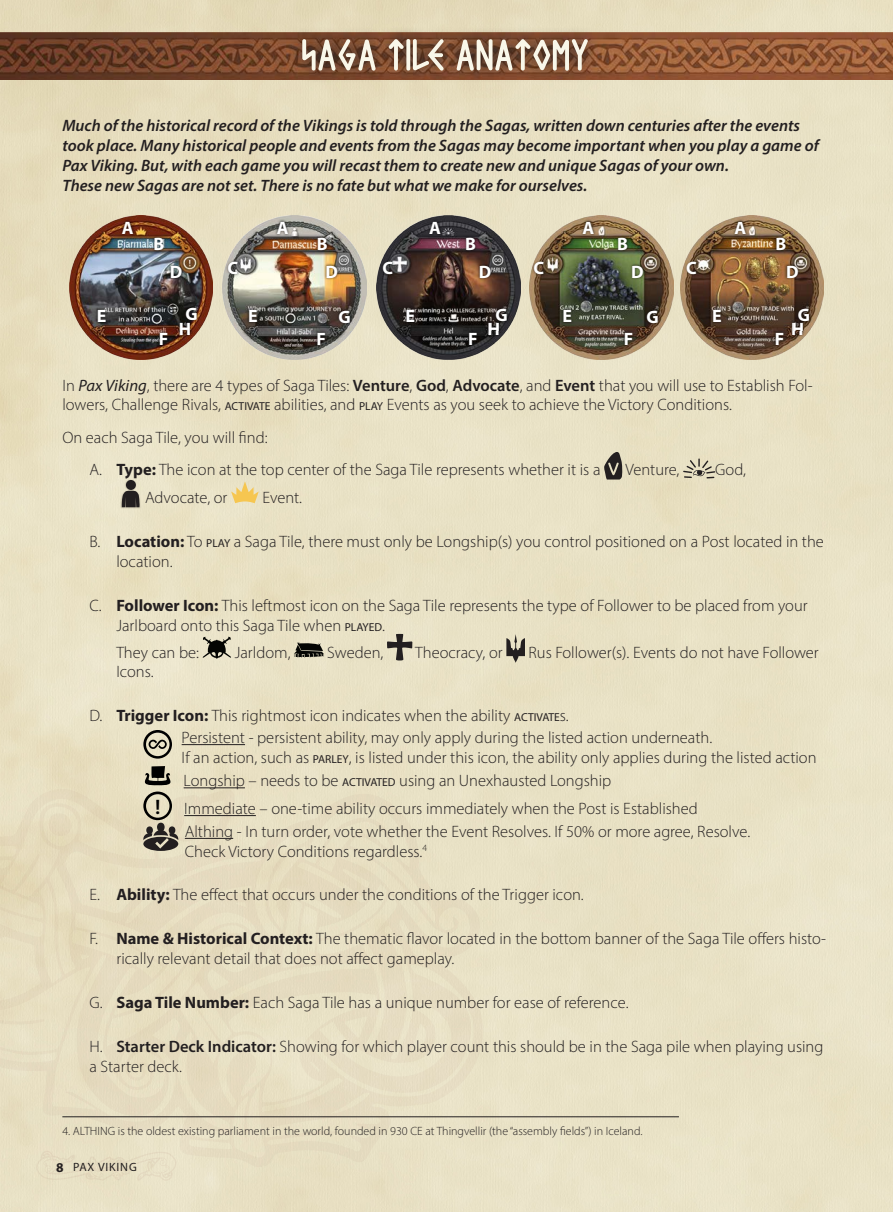
<style>
.page{position:relative;width:893px;height:1212px;background:#fff}
.page>*{position:absolute;margin:0;border:0;box-sizing:border-box;transform-origin:0 0}
.Rubrik__Headline_cen{font:52.5px "Pax Viking";color:#f9f7e9}
.t1{font:600 condensed 21px "Myriad Pro";color:#000;scale:1.15 1}
.t2{font:700 18px/14.9px "Myriad Pro";color:#fff;text-align:center}
.Body___in{font:300 16.5px/19.8px "Myriad Pro";color:#231f20}
.Body___in-2{font:italic 600 16.5px/19.8px "Myriad Pro";color:#231f20}
.Body___out{font:300 16.5px "Myriad Pro";color:#231f20}
.Footnotes{font:300 12px "Myriad Pro";color:#231f20}
.t3{font:12px "Myriad Pro";letter-spacing:.07em;color:#231f20}
.s1{font-weight:400;font-style:italic}
.s2{font-weight:600}
.s3{font-weight:400;font-size:11.55px}
.s4{font-weight:700}
.s5{font-weight:700;font-size:13.5px}
</style>
<div class="page">
<img style="left:0;top:0;width:893px;height:1212px">
<div style="left:0;top:786px;width:487px;height:383px;background:#e7dec2"></div>
<svg style="left:48px;top:812px;width:24px;height:25px"></svg>
<svg style="left:36px;top:1150px;width:141px;height:31px"></svg>
<img style="left:0;top:33px;width:893px;height:47px">
<hr style="left:182px;top:744px;width:63px;height:1px;background:#231f20">
<hr style="left:184px;top:787px;width:61px;height:1px;background:#231f20">
<hr style="left:184px;top:815px;width:72px;height:1px;background:#231f20">
<hr style="left:185px;top:838px;width:48px;height:1px;background:#231f20">
<svg style="left:604px;top:451px;width:18px;height:28px"></svg>
<svg style="left:683px;top:458px;width:32px;height:20px"></svg>
<img style="left:120px;top:479px;width:21px;height:31px">
<svg style="left:122px;top:490px;width:18px;height:17px"></svg>
<div style="left:126px;top:480px;width:10px;height:10px;background:#231f20;border-radius:50%"></div>
<svg style="left:231px;top:481px;width:28px;height:22px"></svg>
<svg style="left:203px;top:636px;width:28px;height:22px"></svg>
<svg style="left:294px;top:642px;width:30px;height:15px"></svg>
<svg style="left:387px;top:634px;width:25px;height:27px"></svg>
<svg style="left:506px;top:634px;width:19px;height:29px"></svg>
<svg style="left:143px;top:730px;width:29px;height:29px"></svg>
<svg style="left:143px;top:766px;width:29px;height:19px"></svg>
<svg style="left:143px;top:791px;width:35px;height:60px"></svg>
<hr style="left:62px;top:1116px;width:617px;height:1px;background:#231f20">
<svg style="left:288px;top:26px;width:313px;height:58px"></svg>
<img style="left:69px;top:216px;width:144px;height:143px">
<img style="left:223px;top:216px;width:143px;height:143px">
<img style="left:377px;top:216px;width:143px;height:143px">
<img style="left:530px;top:216px;width:143px;height:143px">
<img style="left:680px;top:216px;width:144px;height:143px">
<img style="left:118px;top:215px;width:20px;height:27px">
<img style="left:150px;top:231px;width:19px;height:28px">
<img style="left:224px;top:255px;width:18px;height:28px">
<img style="left:166px;top:259px;width:21px;height:27px">
<img style="left:321px;top:259px;width:21px;height:27px">
<img style="left:93px;top:302px;width:18px;height:28px">
<img style="left:155px;top:326px;width:18px;height:27px">
<img style="left:181px;top:301px;width:21px;height:27px">
<img style="left:175px;top:315px;width:21px;height:29px">
<img style="left:484px;top:315px;width:20px;height:29px">
<img style="left:787px;top:315px;width:21px;height:29px">
<img style="left:335px;top:304px;width:20px;height:28px">
<img style="left:492px;top:302px;width:20px;height:28px">
<img style="left:643px;top:304px;width:20px;height:28px">
<img style="left:794px;top:302px;width:20px;height:28px">
<img style="left:312px;top:326px;width:18px;height:27px">
<img style="left:464px;top:326px;width:18px;height:27px">
<img style="left:620px;top:326px;width:18px;height:27px">
<img style="left:771px;top:326px;width:18px;height:27px">
<img style="left:244px;top:302px;width:18px;height:28px">
<img style="left:402px;top:302px;width:18px;height:28px">
<img style="left:558px;top:302px;width:18px;height:28px">
<img style="left:708px;top:302px;width:18px;height:28px">
<img style="left:475px;top:259px;width:20px;height:27px">
<img style="left:627px;top:259px;width:21px;height:27px">
<img style="left:782px;top:259px;width:21px;height:27px">
<img style="left:379px;top:255px;width:19px;height:28px">
<img style="left:529px;top:255px;width:19px;height:28px">
<img style="left:682px;top:255px;width:19px;height:28px">
<img style="left:313px;top:231px;width:19px;height:28px">
<img style="left:461px;top:231px;width:19px;height:28px">
<img style="left:613px;top:231px;width:19px;height:28px">
<img style="left:771px;top:231px;width:20px;height:28px">
<img style="left:273px;top:215px;width:20px;height:27px">
<img style="left:425px;top:215px;width:20px;height:27px">
<img style="left:579px;top:215px;width:20px;height:27px">
<img style="left:730px;top:215px;width:21px;height:27px">
<p class="Rubrik__Headline_cen" style="left:302px;top:22px;width:290px">SAGA TILE ANATOMY</p>
<p class="Body___in-2" style="left:62px;top:115px;width:758px">Much of the historical record of the Vikings is told through the Sagas, written down centuries after the events took place. Many historical people and events from the Sagas may become important when you play a game of Pax Viking. But, with each game you will recast them to create new and unique Sagas of your own.<br>These new Sagas are not set. There is no fate but what we make for ourselves.</p>
<p class="t2" style="left:122px;top:220px;width:13px">A</p>
<p class="t2" style="left:97px;top:307px;width:11px">E</p>
<p class="t2" style="left:154px;top:236px;width:12px">B</p>
<p class="t2" style="left:277px;top:220px;width:13px">A</p>
<p class="t2" style="left:429px;top:220px;width:13px">A</p>
<p class="t2" style="left:583px;top:220px;width:13px">A</p>
<p class="t2" style="left:734px;top:220px;width:13px">A</p>
<p class="t2" style="left:317px;top:236px;width:12px">B</p>
<p class="t2" style="left:465px;top:236px;width:12px">B</p>
<p class="t2" style="left:617px;top:236px;width:12px">B</p>
<p class="t2" style="left:775px;top:236px;width:12px">B</p>
<p class="t2" style="left:170px;top:264px;width:14px">D</p>
<p class="t2" style="left:228px;top:260px;width:12px">C</p>
<p class="t2" style="left:325px;top:264px;width:14px">D</p>
<p class="t2" style="left:382px;top:260px;width:12px">C</p>
<p class="t2" style="left:479px;top:264px;width:14px">D</p>
<p class="t2" style="left:533px;top:260px;width:12px">C</p>
<p class="t2" style="left:631px;top:264px;width:14px">D</p>
<p class="t2" style="left:686px;top:260px;width:12px">C</p>
<p class="t2" style="left:786px;top:264px;width:14px">D</p>
<p class="t2" style="left:159px;top:330px;width:11px">F</p>
<p class="t2" style="left:179px;top:306px;width:20px">G<br>H</p>
<p class="t2" style="left:339px;top:309px;width:14px">G</p>
<p class="t2" style="left:495px;top:307px;width:14px">G</p>
<p class="t2" style="left:647px;top:309px;width:14px">G</p>
<p class="t2" style="left:798px;top:307px;width:14px">G</p>
<p class="t2" style="left:248px;top:307px;width:11px">E</p>
<p class="t2" style="left:406px;top:307px;width:11px">E</p>
<p class="t2" style="left:563px;top:307px;width:11px">E</p>
<p class="t2" style="left:712px;top:307px;width:11px">E</p>
<p class="t2" style="left:488px;top:321px;width:14px">H</p>
<p class="t2" style="left:791px;top:321px;width:14px">H</p>
<p class="t2" style="left:316px;top:330px;width:11px">F</p>
<p class="t2" style="left:468px;top:330px;width:11px">F</p>
<p class="t2" style="left:624px;top:330px;width:11px">F</p>
<p class="t2" style="left:775px;top:330px;width:11px">F</p>
<p class="Body___in" style="left:62px;top:375px;width:752px">In <span class="s1">Pax Viking</span>, there are 4 types of Saga Tiles: <span class="s2">Venture</span>, <span class="s2">God</span>, <span class="s2">Advocate</span>, and <span class="s2">Event</span> that you will use to Establish Fol&shy;lowers, Challenge Rivals, <span class="s3">ACTIVATE</span> abilities, and <span class="s3">PLAY</span> Events as you seek to achieve the Victory Conditions.</p>
<p class="Body___out" style="left:62px;top:428px;width:207px">On each Saga Tile, you will find:</p>
<p class="Body___in" style="left:89px;top:460px;width:513px">A. <span class="s4">Type:</span> The icon at the top center of the Saga Tile represents whether it is a</p>
<p class="Body___in" style="left:625px;top:460px;width:56px">Venture,</p>
<p class="Body___in" style="left:715px;top:460px;width:32px">God,</p>
<p class="Body___in" style="left:145px;top:488px;width:84px">Advocate, or</p>
<p class="Body___in" style="left:262px;top:488px;width:41px">Event.</p>
<p class="Body___in" style="left:116px;top:532px;width:709px;text-indent:-27px">B. <span class="s4">Location:</span> To <span class="s3">PLAY</span> a Saga Tile, there must only be Longship(s) you control positioned on a Post located in the location.</p>
<p class="Body___in" style="left:116px;top:595px;width:693px;text-indent:-27px">C. <span class="s4">Follower Icon:</span> This leftmost icon on the Saga Tile represents the type of Follower to be placed from your<br>Jarlboard onto this Saga Tile when <span class="s3">PLAYED</span>.</p>
<p class="Body___in" style="left:116px;top:642px;width:84px">They can be:</p>
<p class="Body___in" style="left:235px;top:642px;width:57px">Jarldom,</p>
<p class="Body___in" style="left:327px;top:642px;width:58px">Sweden,</p>
<p class="Body___in" style="left:415px;top:642px;width:89px">Theocracy, or</p>
<p class="Body___in" style="left:529px;top:642px;width:292px">Rus Follower(s). Events do not have Follower</p>
<p class="Body___in" style="left:116px;top:662px;width:39px">Icons.</p>
<p class="Body___in" style="left:182px;top:705px;width:532px;line-height:21.8px;text-indent:-92px">D. <span class="s4">Trigger Icon:</span> This rightmost icon indicates when the ability <span class="s3">ACTIVATE</span>s.<br>Persistent - persistent ability, may only apply during the listed action underneath.</p>
<p class="Body___in" style="left:182px;top:745px;width:636px;line-height:23.4px">If an action, such as <span class="s3">PARLEY</span>, is listed under this icon, the ability only applies during the listed action<br>Longship – needs to be <span class="s3">ACTIVATED</span> using an Unexhausted Longship</p>
<p class="t1" style="left:155px;top:794px;width:6px">!</p>
<p class="Body___in" style="left:184px;top:797px;width:567px;line-height:22.8px">Immediate – one-time ability occurs immediately when the Post is Established<br>Althing - In turn order, vote whether the Event Resolves. If 50% or more agree, Resolve.</p>
<p class="Body___in" style="left:185px;top:841px;width:244px">Check Victory Conditions regardless.<sup>4</sup></p>
<p class="Body___in" style="left:89px;top:885px;width:496px">E. <span class="s4">Ability:</span> The effect that occurs under the conditions of the Trigger icon.</p>
<p class="Body___in" style="left:116px;top:929px;width:711px;text-indent:-27px">F. <span class="s4">Name &amp; Historical Context:</span> The thematic flavor located in the bottom banner of the Saga Tile offers histo&shy;rically relevant detail that does not affect gameplay.</p>
<p class="Body___in" style="left:89px;top:992px;width:541px">G. <span class="s4">Saga Tile Number:</span> Each Saga Tile has a unique number for ease of reference.</p>
<p class="Body___in" style="left:89px;top:1036px;width:736px">H. <span class="s2">Starter Deck Indicator:</span> Showing for which player count this should be in the Saga pile when playing using a Starter deck.</p>
<p class="Footnotes" style="left:62px;top:1124px;width:582px">4. ALTHING is the oldest existing parliament in the world, founded in 930 CE at Thingvellir (the “assembly fields”) in Iceland.</p>
<p class="t3" style="left:56px;top:1159px;width:82px"><span class="s5">8</span> PAX VIKING</p>
</div>
